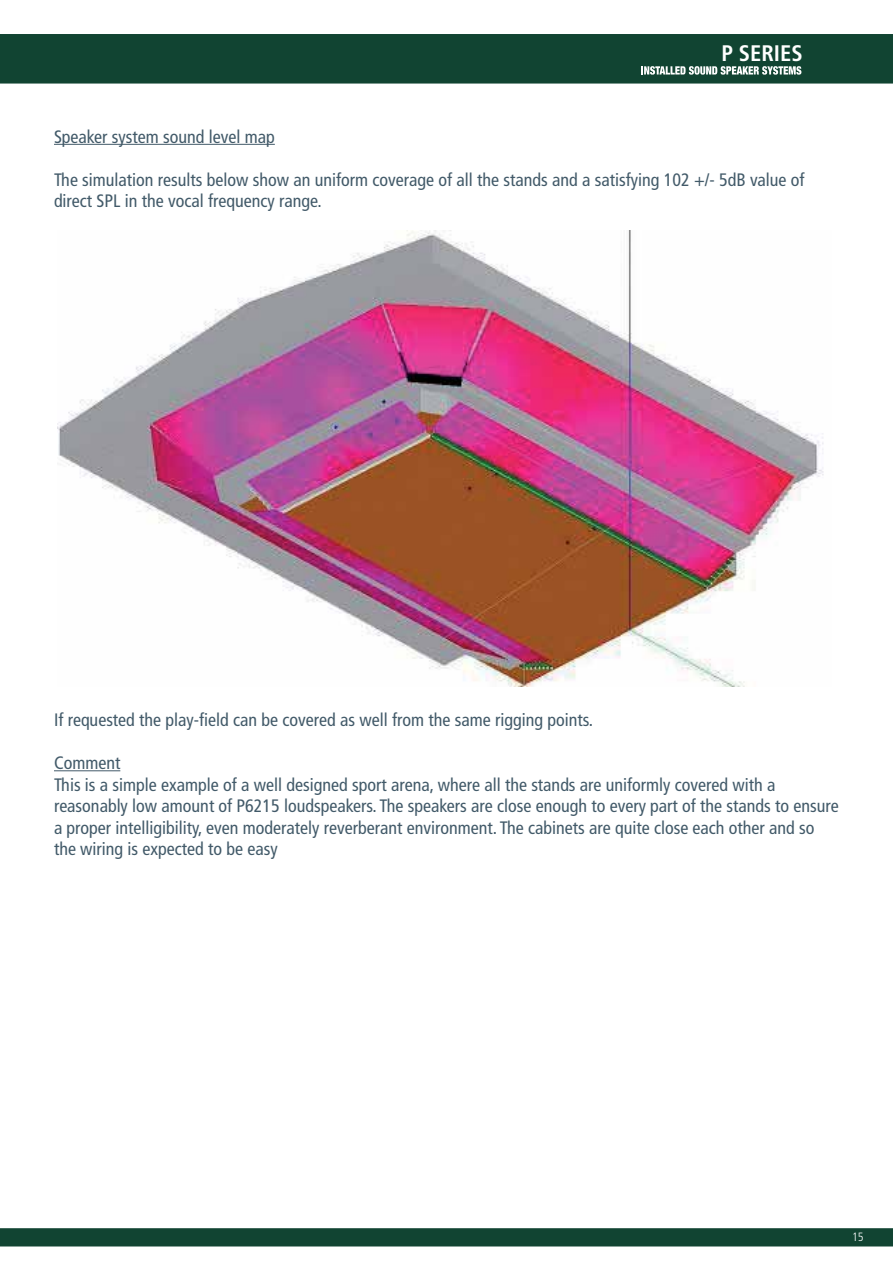
<style>
.page{position:relative;width:893px;height:1263px;background:#fff}
.page>*{position:absolute;margin:0;border:0;box-sizing:border-box;transform-origin:0 0}
.t1{font:700 condensed 22.5px "Frutiger";color:#fff}
.t2{font:condensed 18px/21.6px "Frutiger";color:#425a69}
.t3{font:300 condensed 12px "Frutiger";color:#fff}
</style>
<div class="page">
<div style="left:0;top:1228px;width:893px;height:18px;background:#114432"></div>
<div style="left:0;top:34px;width:893px;height:50px;background:#114432"></div>
<hr style="left:54px;top:144px;width:221px;height:1px;background:#425a69">
<hr style="left:54px;top:770px;width:66px;height:1px;background:#425a69">
<img style="left:57px;top:231px;width:767px;height:455px">
<p class="t1" style="left:721px;top:40px;width:83px">P SERIES</p>
<p class="t2" style="left:54px;top:126px;width:222px">Speaker system sound level map</p>
<p class="t2" style="left:54px;top:169px;width:752px">The simulation results below show an uniform coverage of all the stands and a satisfying 102 +/- 5dB value of direct SPL in the vocal frequency range.</p>
<p class="t2" style="left:54px;top:709px;width:540px">If requested the play-field can be covered as well from the same rigging points.</p>
<p class="t2" style="left:54px;top:752px;width:786px">Comment<br>This is a simple example of a well designed sport arena, where all the stands are uniformly covered with a reasonably low amount of P6215 loudspeakers. The speakers are close enough to every part of the stands to ensure a proper intelligibility, even moderately reverberant environment. The cabinets are quite close each other and so the wiring is expected to be easy</p>
<p class="t3" style="left:852px;top:1230px;width:13px">15</p>
</div>
